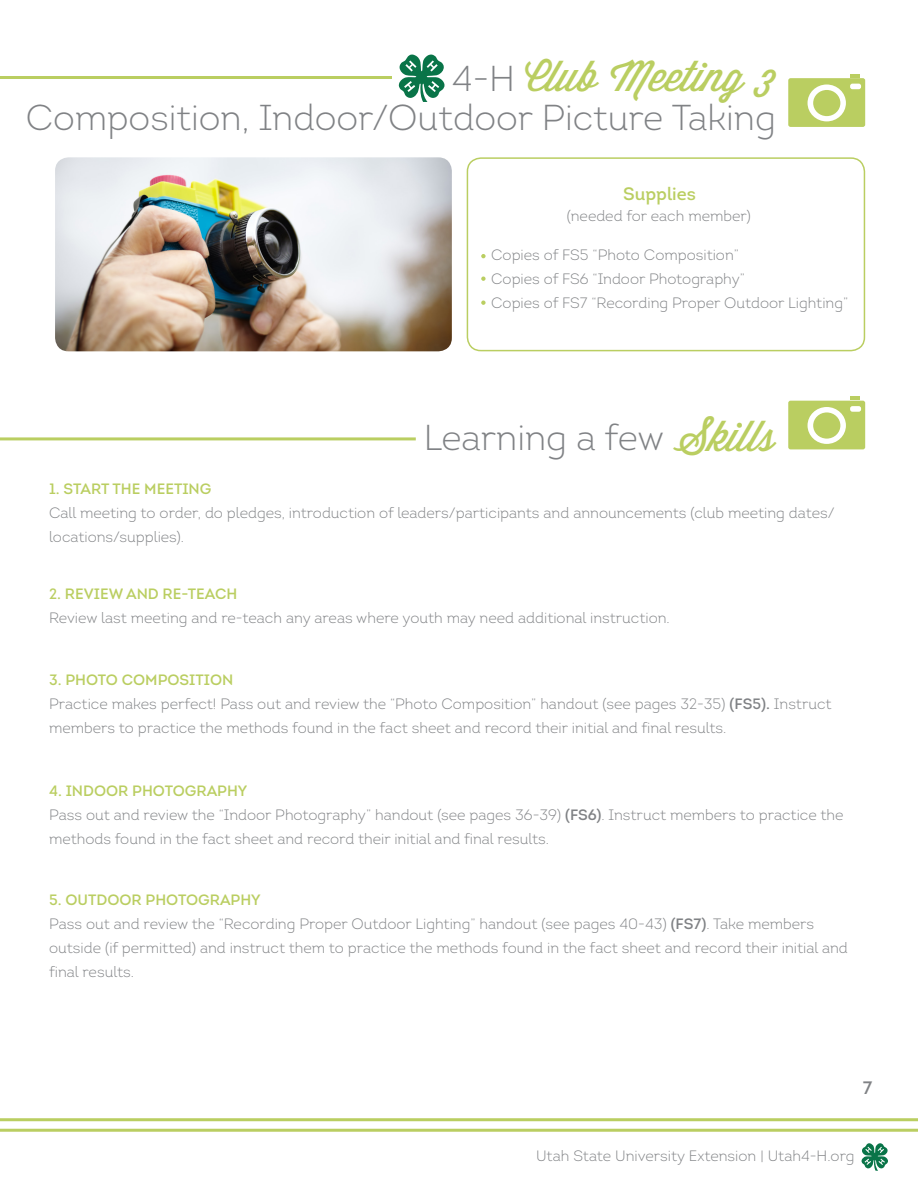
<style>
.page{position:relative;width:918px;height:1188px;background:#fff}
.page>*{position:absolute;margin:0;border:0;box-sizing:border-box;transform-origin:0 0}
.t1{font:42px "Wisdom Script AI";color:#bace61}
.t2{font:300 36px "Intro";color:#808285}
.t3{font:18px "Intro";color:#bace61}
.t4{font:18px "Intro";color:#808285}
.t5{font:300 15px/24px "Intro";color:#808285}
.t6{font:15px "Intro";color:#bace61}
.s1{font-family:"Intro";font-weight:300;font-size:36px;color:#808285}
.s2{font-family:"Wisdom Script AI";font-weight:400;font-size:42px;color:#bace61}
.s3{font-weight:400;color:#bace61}
.s4{font-weight:400}
</style>
<div class="page">
<svg style="left:862px;top:1143px;width:26px;height:28px"></svg>
<img style="left:55px;top:157px;width:397px;height:194px">
<div style="left:467px;top:157px;width:398px;height:194px;border:2px solid #bace61;border-radius:14px"></div>
<svg style="left:481px;top:277px;width:5px;height:4px"></svg>
<svg style="left:481px;top:301px;width:5px;height:4px"></svg>
<svg style="left:481px;top:254px;width:5px;height:4px"></svg>
<hr style="left:0;top:76px;width:392px;height:3px;background:#bace61">
<hr style="left:0;top:1118px;width:918px;height:3px;background:#bace61">
<hr style="left:0;top:1129px;width:918px;height:3px;background:#bace61">
<hr style="left:0;top:437px;width:416px;height:3px;background:#bace61">
<svg style="left:399px;top:55px;width:46px;height:47px"></svg>
<svg style="left:788px;top:74px;width:77px;height:53px"></svg>
<div style="left:813px;top:90px;width:27px;height:26px;background:#bace61;border-radius:50%"></div>
<svg style="left:788px;top:397px;width:77px;height:52px"></svg>
<div style="left:813px;top:412px;width:27px;height:27px;background:#bace61;border-radius:50%"></div>
<h1 class="t1" style="left:452px;top:43px;width:326px"><span class="s1">4-H</span> Club Meeting 3</h1>
<h2 class="t2" style="left:26px;top:95px;width:751px">Composition, Indoor/Outdoor Picture Taking</h2>
<p class="t3" style="left:623px;top:182px;width:74px">Supplies</p>
<p class="t5" style="left:567px;top:204px;width:185px">(needed for each member)</p>
<p class="t5" style="left:491px;top:242px;width:359px">Copies of FS5 “Photo Composition”<br>Copies of FS6 “Indoor Photography”<br>Copies of FS7 “Recording Proper Outdoor Lighting”</p>
<h2 class="t2" style="left:424px;top:416px;width:353px">Learning a few <span class="s2">Skills</span></h2>
<p class="t6" style="left:49px;top:480px;width:164px">1. START THE MEETING</p>
<p class="t5" style="left:49px;top:501px;width:787px">Call meeting to order, do pledges, introduction of leaders/participants and announcements (club meeting dates/ locations/supplies).</p>
<p class="t6" style="left:49px;top:585px;width:190px">2. REVIEW AND RE-TEACH</p>
<p class="t5" style="left:49px;top:606px;width:622px">Review last meeting and re-teach any areas where youth may need additional instruction.</p>
<p class="t5" style="left:49px;top:668px;width:784px"><span class="s3">3. PHOTO COMPOSITION<br></span>Practice makes perfect! Pass out and review the “Photo Composition” handout (see pages 32-35) <span class="s4">(FS5).</span> Instruct members to practice the methods found in the fact sheet and record their initial and final results.</p>
<p class="t5" style="left:49px;top:779px;width:796px"><span class="s3">4. INDOOR PHOTOGRAPHY<br></span>Pass out and review the “Indoor Photography” handout (see pages 36-39) <span class="s4">(FS6)</span>. Instruct members to practice the methods found in the fact sheet and record their initial and final results.</p>
<p class="t5" style="left:49px;top:888px;width:800px"><span class="s3">5. OUTDOOR PHOTOGRAPHY<br></span>Pass out and review the “Recording Proper Outdoor Lighting” handout (see pages 40-43) <span class="s4">(FS7)</span>. Take members outside (if permitted) and instruct them to practice the methods found in the fact sheet and record their initial and final results.</p>
<p class="t4" style="left:863px;top:1076px;width:11px">7</p>
<p class="t5" style="left:536px;top:1144px;width:320px">Utah State University Extension | Utah4-H.org</p>
</div>
